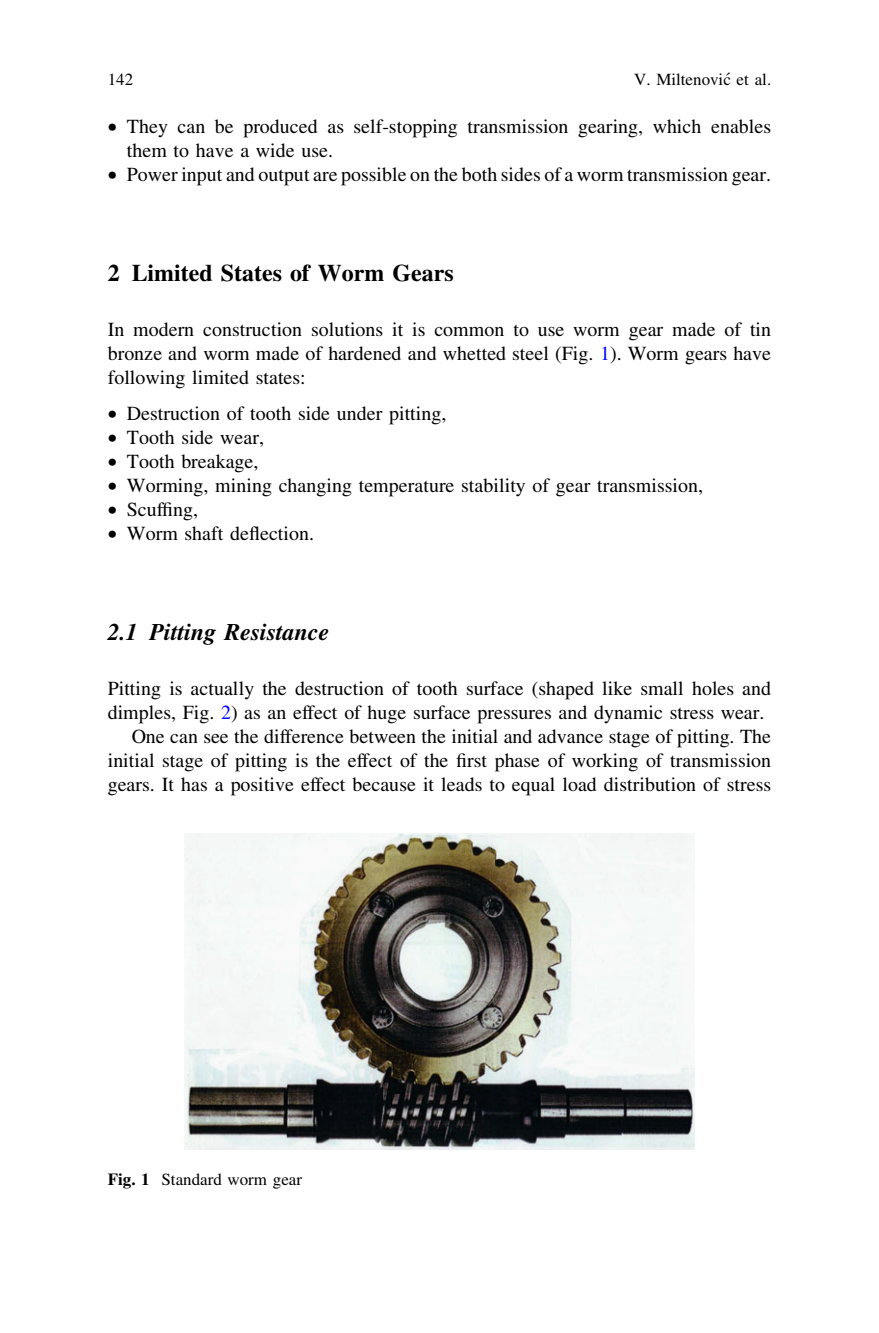
<style>
.page{position:relative;width:879px;height:1333px;background:#fff}
.page>*{position:absolute;margin:0;border:0;box-sizing:border-box;transform-origin:0 0}
.t1{font:24px "Adv GTIMES B";color:#000}
.t2{font:24px "Adv GTIMES BI";color:#000}
.t3{font:20px/24px "Adv GTIMES R";color:#000}
.t4{font:17px "Adv GTIMES R";color:#000}
.s1{font-family:"Adv PS Sym"}
.s2{color:#00f}
.s3{font-family:"Adv GTIMES B"}
</style>
<div class="page">
<img style="left:184px;top:833px;width:510px;height:315px">
<p class="t4" style="left:108px;top:73px;width:27px">142</p>
<p class="t4" style="left:634px;top:73px;width:138px">V. Miltenovic´ et al.</p>
<p class="t3" style="left:127px;top:116px;width:645px;text-indent:-19px"><span class="s1">•</span> They can be produced as self-stopping transmission gearing, which enables them to have a wide use.</p>
<p class="t3" style="left:108px;top:164px;width:665px"><span class="s1">•</span> Power input and output are possible on the both sides of a worm transmission gear.</p>
<p class="t1" style="left:108px;top:264px;width:347px">2 Limited States of Worm Gears</p>
<p class="t3" style="left:108px;top:320px;width:665px;text-align:justify">In modern construction solutions it is common to use worm gear made of tin bronze and worm made of hardened and whetted steel (Fig. <span class="s2">1</span>). Worm gears have following limited states:</p>
<p class="t3" style="left:108px;top:403px;width:340px"><span class="s1">•</span> Destruction of tooth side under pitting,</p>
<p class="t3" style="left:108px;top:427px;width:158px"><span class="s1">•</span> Tooth side wear,</p>
<p class="t3" style="left:108px;top:451px;width:152px"><span class="s1">•</span> Tooth breakage,</p>
<p class="t3" style="left:108px;top:475px;width:597px"><span class="s1">•</span> Worming, mining changing temperature stability of gear transmission,</p>
<p class="t3" style="left:108px;top:499px;width:92px"><span class="s1">•</span> Scuffing,</p>
<p class="t3" style="left:108px;top:523px;width:208px"><span class="s1">•</span> Worm shaft deflection.</p>
<p class="t2" style="left:108px;top:622px;width:223px">2.1 Pitting Resistance</p>
<p class="t3" style="left:108px;top:678px;width:665px">Pitting is actually the destruction of tooth surface (shaped like small holes and</p>
<p class="t3" style="left:108px;top:702px;width:658px">dimples, Fig. <span class="s2">2</span>) as an effect of huge surface pressures and dynamic stress wear.</p>
<p class="t3" style="left:132px;top:726px;width:641px">One can see the difference between the initial and advance stage of pitting. The</p>
<p class="t3" style="left:108px;top:750px;width:665px">initial stage of pitting is the effect of the first phase of working of transmission</p>
<p class="t3" style="left:108px;top:774px;width:665px">gears. It has a positive effect because it leads to equal load distribution of stress</p>
<p class="t4" style="left:108px;top:1173px;width:196px"><span class="s3">Fig. 1</span> Standard worm gear</p>
</div>
